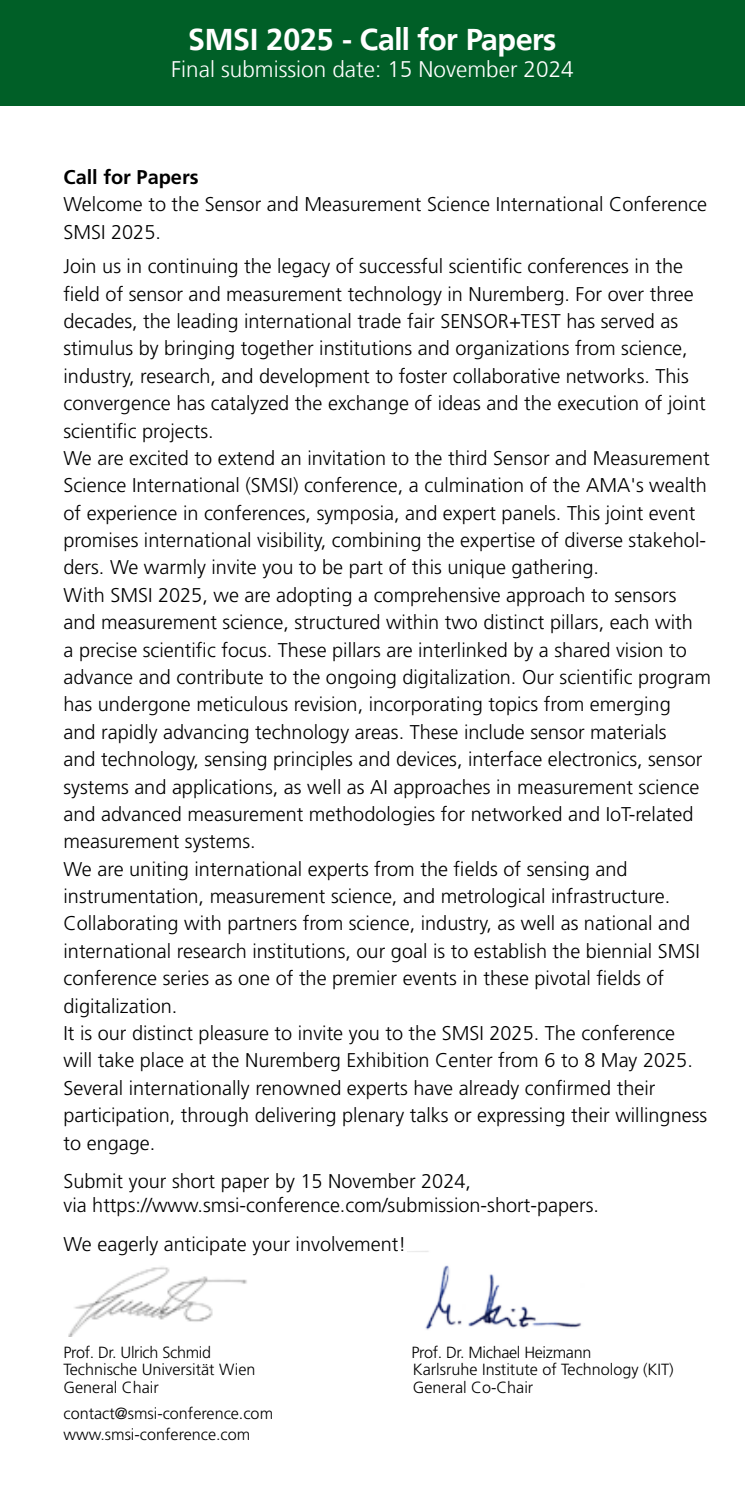
<style>
.page{position:relative;width:745px;height:1489px;background:#fff}
.page>*{position:absolute;margin:0;border:0;box-sizing:border-box;transform-origin:0 0}
.t1{font:700 30px "Frutiger BSK";color:#fff}
.t2{font:300 22.5px "Frutiger LT";color:#fff}
.t3{font:300 20px/27.2px "Frutiger LT Std";color:#000}
.t4{font:700 20px "Frutiger LT Std";color:#000}
.t5{font:300 16.25px/21px "Frutiger LT Std";color:#000}
.t6{font:300 16.25px "Frutiger LT Std";letter-spacing:-.02em;color:#000}
</style>
<div class="page">
<div style="left:0;top:0;width:744px;height:105px;background:#005f27"></div>
<img style="left:407px;top:1251px;width:174px;height:79px">
<img style="left:68px;top:1267px;width:179px;height:69px">
<h1 class="t1" style="left:189px;top:21px;width:368px">SMSI 2025 - Call for Papers</h1>
<p class="t2" style="left:171px;top:56px;width:404px">Final submission date: 15 November 2024</p>
<p class="t4" style="left:63px;top:165px;width:136px">Call for Papers</p>
<p class="t3" style="left:63px;top:191px;width:644px">Welcome to the Sensor and Measurement Science International Conference<br>SMSI 2025.</p>
<p class="t3" style="left:63px;top:253px;width:648px">Join us in continuing the legacy of successful scientific conferences in the field of sensor and measurement technology in Nuremberg. For over three decades, the leading international trade fair SENSOR+TEST has served as stimulus by bringing together institutions and organizations from science, industry, research, and development to foster collaborative networks. This convergence has catalyzed the exchange of ideas and the execution of joint scientific projects.<br>We are excited to extend an invitation to the third Sensor and Measurement Science International (SMSI) conference, a culmination of the AMA's wealth of experience in conferences, symposia, and expert panels. This joint event promises international visibility, combining the expertise of diverse stakehol&shy;ders. We warmly invite you to be part of this unique gathering.<br>With SMSI 2025, we are adopting a comprehensive approach to sensors and measurement science, structured within two distinct pillars, each with<br>a precise scientific focus. These pillars are interlinked by a shared vision to advance and contribute to the ongoing digitalization. Our scientific program has undergone meticulous revision, incorporating topics from emerging<br>and rapidly advancing technology areas. These include sensor materials<br>and technology, sensing principles and devices, interface electronics, sensor systems and applications, as well as AI approaches in measurement science and advanced measurement methodologies for networked and IoT-related measurement systems.<br>We are uniting international experts from the fields of sensing and instrumentation, measurement science, and metrological infrastructure.<br>Collaborating with partners from science, industry, as well as national and international research institutions, our goal is to establish the biennial SMSI conference series as one of the premier events in these pivotal fields of digitalization.<br>It is our distinct pleasure to invite you to the SMSI 2025. The conference<br>will take place at the Nuremberg Exhibition Center from 6 to 8 May 2025.<br>Several internationally renowned experts have already confirmed their participation, through delivering plenary talks or expressing their willingness to engage.</p>
<p class="t3" style="left:63px;top:1169px;width:536px;line-height:24px">Submit your short paper by 15 November 2024,<br>via https://www.smsi-conference.com/submission-short-papers.</p>
<p class="t3" style="left:63px;top:1230px;width:344px">We eagerly anticipate your involvement!</p>
<p class="t6" style="left:63px;top:1342px;width:149px">Prof. Dr. Ulrich Schmid</p>
<p class="t6" style="left:411px;top:1342px;width:181px">Prof. Dr. Michael Heizmann</p>
<p class="t5" style="left:63px;top:1359px;width:193px">Technische Universität Wien</p>
<p class="t5" style="left:412px;top:1359px;width:262px">Karlsruhe Institute of Technology (KIT)</p>
<p class="t5" style="left:63px;top:1376px;width:97px">General Chair</p>
<p class="t5" style="left:412px;top:1376px;width:122px">General Co-Chair</p>
<p class="t5" style="left:63px;top:1402px;width:211px">contact@smsi-conference.com www.smsi-conference.com</p>
</div>
